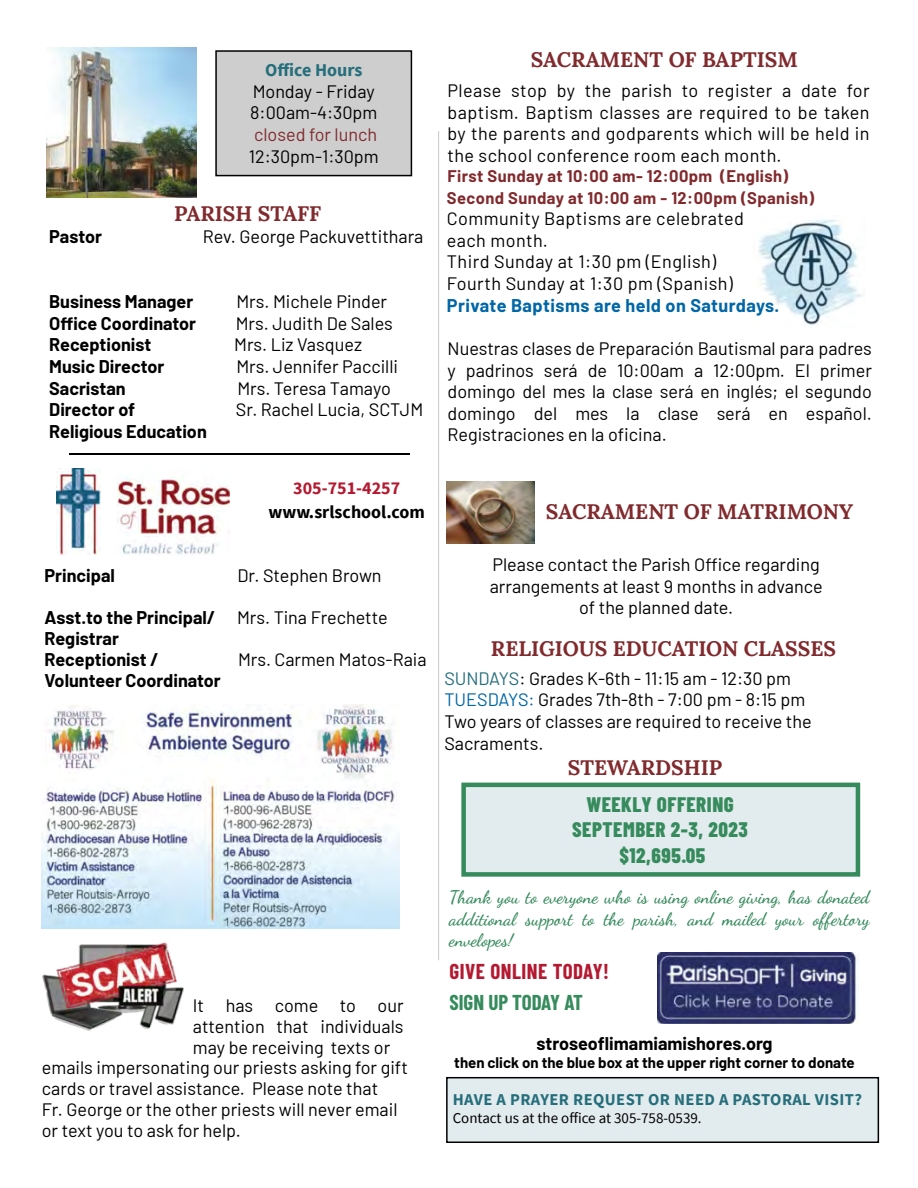
<style>
.page{position:relative;width:918px;height:1188px;background:#fff}
.page>*{position:absolute;margin:0;border:0;box-sizing:border-box;transform-origin:0 0}
.My_Header{font:700 21px "Lora";color:#812a2d}
.Section_Subheader_1{font:800 21px "Jqcdsc Barlow Condensed";letter-spacing:.025em;color:#368b5d}
.Subheader_Bold_1{font:700 21px "Barlow Condensed";letter-spacing:.025em;color:#b41931}
.Section_Subheader_1-2{font:800 21px "Tjqtjp Barlow Condensed";letter-spacing:.025em;color:#368b5d}
.Main_Body_Paragraph{font:700 21px "Barlow Condensed";letter-spacing:-.005em;color:#368b5d}
.Barlow{font:18px/21px "Hgmjtl Barlow";color:#000}
.Section_Subheader_1-3{font:18px/21.6px "Hgmjtl Barlow";letter-spacing:.025em;color:#000;text-align:justify}
.Main_Body_Paragraph-2{font:18px/21.6px "Hgmjtl Barlow";color:#000;text-align:justify}
.Barlow-2{font:700 18px "Dcblxy Barlow";color:#000}
.Main_Body_Paragraph-3{font:600 18px/21.6px "Xdqttk Dancing Script";color:#368b5d;text-align:justify}
.Barlow-3{font:700 18px "Qgvfsj Barlow";color:#000}
.Section_Subheader_1-4{font:700 18px "Dcblxy Barlow";letter-spacing:.025em;color:#0066a6}
.Main_Body_Paragraph-4{font:700 18px "Dcblxy Barlow";color:#000}
.Barlow-4{font:700 18px "Source Sans Pro";color:#000}
.Barlow-5{font:18px "Hgmjtl Barlow";color:#812a2d}
.Barlow-6{font:700 18px "Source Sans Pro";color:#b41931}
.Barlow-7{font:700 18px "Source Sans Pro";color:#256e7b}
.Subheader_Bold_1-2{font:700 16.5px "Dcblxy Barlow";letter-spacing:.025em;color:#812a2d}
.Subheader_Bold_1-3{font:700 16.5px "Source Sans Pro";letter-spacing:.025em;color:#256e7b}
.Main_Body_Paragraph-5{font:700 15px "Dcblxy Barlow";color:#000}
.Main_Body_Paragraph-6{font:15px "Qhtyhs Source Sans Pro";color:#000}
.s1{font-family:"Hgmjtl Barlow";font-weight:400}
.s2{font-family:"Tgmghm Barlow";color:#256e7b}
.s3{color:#0066a6}
.s4{font-family:"Dgddfm Dancing Script"}
</style>
<div class="page">
<img style="left:758px;top:219px;width:104px;height:107px">
<div style="left:461px;top:783px;width:399px;height:94px;background:#e2ebed;border:4px solid #368b5d"></div>
<div style="left:216px;top:51px;width:195px;height:125px;background:#cecece"></div>
<div style="left:215px;top:50px;width:197px;height:126px;border:2px solid #000"></div>
<div style="left:447px;top:1078px;width:431px;height:64px;background:#e2ebed"></div>
<div style="left:446px;top:1077px;width:433px;height:66px;border:2px solid #000"></div>
<hr style="left:438px;top:131px;width:1px;height:829px;background:#cecece">
<img style="left:47px;top:47px;width:150px;height:150px">
<img style="left:657px;top:953px;width:201px;height:71px">
<img style="left:41px;top:705px;width:359px;height:224px">
<hr style="left:70px;top:453px;width:340px;height:1px;background:#000">
<img style="left:447px;top:482px;width:87px;height:62px">
<img style="left:42px;top:942px;width:142px;height:89px">
<img style="left:56px;top:469px;width:45px;height:86px">
<img style="left:118px;top:476px;width:112px;height:79px">
<p class="Barlow-7" style="left:265px;top:58px;width:99px">Office Hours</p>
<p class="Barlow" style="left:253px;top:79px;width:124px">Monday - Friday</p>
<p class="Barlow" style="left:250px;top:101px;width:129px">8:00am-4:30pm</p>
<p class="Barlow-5" style="left:254px;top:122px;width:124px">closed for lunch</p>
<p class="Barlow" style="left:249px;top:144px;width:131px">12:30pm-1:30pm</p>
<p class="My_Header" style="left:174px;top:198px;width:148px">PARISH STAFF</p>
<p class="Barlow-3" style="left:49px;top:224px;width:54px">Pastor</p>
<p class="Barlow" style="left:203px;top:225px;width:222px">Rev. George Packuvettithara</p>
<p class="Barlow-2" style="left:49px;top:288px;width:145px">Business Manager</p>
<p class="Barlow" style="left:236px;top:290px;width:152px">Mrs. Michele Pinder</p>
<p class="Barlow-2" style="left:49px;top:310px;width:148px">Office Coordinator</p>
<p class="Barlow" style="left:236px;top:311px;width:159px">Mrs. Judith De Sales</p>
<p class="Barlow-3" style="left:49px;top:332px;width:104px">Receptionist</p>
<p class="Barlow" style="left:234px;top:333px;width:129px">Mrs. Liz Vasquez</p>
<p class="Barlow-3" style="left:49px;top:353px;width:117px">Music Director</p>
<p class="Barlow" style="left:236px;top:355px;width:163px">Mrs. Jennifer Paccilli</p>
<p class="Barlow-3" style="left:49px;top:375px;width:78px">Sacristan</p>
<p class="Barlow" style="left:237px;top:376px;width:155px">Mrs. Teresa Tamayo</p>
<p class="Barlow-3" style="left:49px;top:396px;width:87px">Director of</p>
<p class="Barlow" style="left:236px;top:398px;width:189px">Sr. Rachel Lucia, SCTJM</p>
<p class="Barlow-2" style="left:49px;top:418px;width:159px">Religious Education</p>
<p class="Barlow-6" style="left:293px;top:476px;width:108px">305-751-4257</p>
<p class="Barlow-4" style="left:269px;top:500px;width:158px">www.srlschool.com</p>
<p class="Barlow-3" style="left:45px;top:562px;width:72px">Principal</p>
<p class="Barlow" style="left:237px;top:564px;width:146px">Dr. Stephen Brown</p>
<p class="Barlow-2" style="left:45px;top:604px;width:345px">Asst.to the Principal/ <span class="s1">Mrs. Tina Frechette</span></p>
<p class="Barlow-2" style="left:45px;top:625px;width:76px">Registrar</p>
<p class="Barlow-2" style="left:45px;top:646px;width:116px">Receptionist /</p>
<p class="Barlow" style="left:238px;top:648px;width:190px">Mrs. Carmen Matos-Raia</p>
<p class="Barlow-2" style="left:45px;top:667px;width:178px">Volunteer Coordinator</p>
<p class="Barlow" style="left:193px;top:993px;width:212px;text-align:justify">It has come to our attention that individuals may be receiving texts or</p>
<p class="Barlow" style="left:42px;top:1055px;width:368px">emails impersonating our priests asking for gift cards or travel assistance. Please note that</p>
<p class="Barlow" style="left:42px;top:1097px;width:357px">Fr. George or the other priests will never email or text you to ask for help.</p>
<p class="My_Header" style="left:531px;top:43px;width:268px">SACRAMENT OF BAPTISM</p>
<p class="Section_Subheader_1-3" style="left:448px;top:78px;width:424px">Please stop by the parish to register a date for baptism. Baptism classes are required to be taken by the parents and godparents which will be held in the school conference room each month.</p>
<p class="Subheader_Bold_1-2" style="left:448px;top:164px;width:342px">First Sunday at 10:00 am- 12:00pm (English)</p>
<p class="Subheader_Bold_1-2" style="left:447px;top:185px;width:369px">Second Sunday at 10:00 am - 12:00pm (Spanish)</p>
<p class="Section_Subheader_1-3" style="left:447px;top:207px;width:299px">Community Baptisms are celebrated</p>
<p class="Section_Subheader_1-3" style="left:447px;top:228px;width:103px">each month.</p>
<p class="Section_Subheader_1-3" style="left:447px;top:250px;width:271px">Third Sunday at 1:30 pm (English)</p>
<p class="Section_Subheader_1-3" style="left:447px;top:271px;width:287px">Fourth Sunday at 1:30 pm (Spanish)</p>
<p class="Section_Subheader_1-4" style="left:447px;top:292px;width:334px">Private Baptisms are held on Saturdays.</p>
<p class="Main_Body_Paragraph-2" style="left:448px;top:336px;width:426px">Nuestras clases de Preparación Bautismal para padres y padrinos será de 10:00am a 12:00pm. El primer domingo del mes la clase será en inglés; el segundo domingo del mes la clase será en español.<br>Registraciones en la oficina.</p>
<p class="My_Header" style="left:546px;top:496px;width:309px">SACRAMENT OF MATRIMONY</p>
<p class="Barlow" style="left:493px;top:553px;width:329px">Please contact the Parish Office regarding</p>
<p class="Barlow" style="left:490px;top:574px;width:334px">arrangements at least 9 months in advance</p>
<p class="Barlow" style="left:579px;top:596px;width:156px">of the planned date.</p>
<p class="My_Header" style="left:491px;top:633px;width:347px">RELIGIOUS EDUCATION CLASSES</p>
<p class="Barlow" style="left:444px;top:666px;width:348px"><span class="s2">SUNDAYS</span>: Grades K-6th - 11:15 am - 12:30 pm</p>
<p class="Barlow" style="left:444px;top:688px;width:362px"><span class="s3">TUESDAYS:</span> Grades 7th-8th - 7:00 pm - 8:15 pm</p>
<p class="Barlow" style="left:444px;top:709px;width:369px;line-height:21.6px">Two years of classes are required to receive the<br>Sacraments.</p>
<p class="My_Header" style="left:568px;top:751px;width:156px">STEWARDSHIP</p>
<p class="Section_Subheader_1-2" style="left:586px;top:790px;width:149px">WEEKLY OFFERING</p>
<p class="Section_Subheader_1" style="left:572px;top:815px;width:177px">SEPTEMBER 2-3, 2023</p>
<p class="Section_Subheader_1" style="left:619px;top:840px;width:87px">$12,695.05</p>
<p class="Main_Body_Paragraph-3" style="left:449px;top:885px;width:422px">Thank you to everyone who is using online giving, has donated <span class="s4">additional support to the parish, and mailed your offertory </span>envelopes!</p>
<p class="Subheader_Bold_1" style="left:449px;top:956px;width:161px">GIVE ONLINE TODAY!</p>
<p class="Main_Body_Paragraph" style="left:449px;top:988px;width:135px">SIGN UP TODAY AT</p>
<p class="Main_Body_Paragraph-4" style="left:537px;top:1030px;width:238px">stroseoflimamiamishores.org</p>
<p class="Main_Body_Paragraph-5" style="left:454px;top:1051px;width:402px">then click on the blue box at the upper right corner to donate</p>
<p class="Subheader_Bold_1-3" style="left:453px;top:1088px;width:411px">HAVE A PRAYER REQUEST OR NEED A PASTORAL VISIT?</p>
<p class="Main_Body_Paragraph-6" style="left:453px;top:1108px;width:250px">Contact us at the office at 305-758-0539.</p>
</div>
